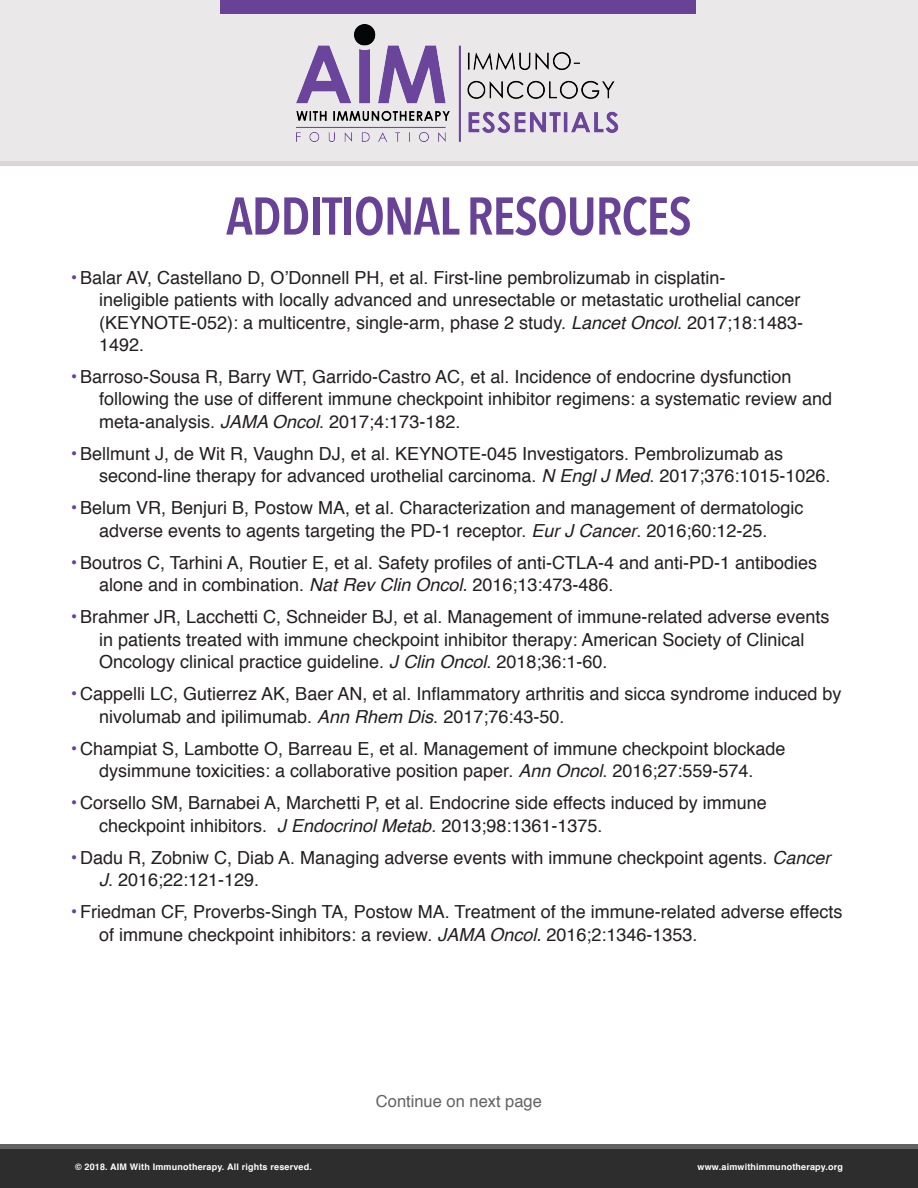
<style>
.page{position:relative;width:918px;height:1188px;background:#fff}
.page>*{position:absolute;margin:0;border:0;box-sizing:border-box;transform-origin:0 0}
.t1{font:600 52.5px "Avenir Next Condensed";letter-spacing:-.02em;color:#684297}
.t2{font:18px/22.5px "Helvetica";color:#231f20}
.t3{font:16.5px "Helvetica";color:#646363}
.t4{font:700 9px "Helvetica";letter-spacing:.02em;color:#fff}
.s1{font-size:18.75px;color:#684297}
.s2{font-style:italic}
</style>
<div class="page">
<div style="left:0;top:1149px;width:918px;height:39px;background:#2e2d2e"></div>
<div style="left:0;top:1144px;width:918px;height:5px;background:#646363"></div>
<div style="left:0;top:0;width:918px;height:161px;background:#eae8e8"></div>
<div style="left:0;top:161px;width:918px;height:5px;background:#d9d6d7"></div>
<img style="left:297px;top:25px;width:322px;height:117px">
<div style="left:221px;top:0;width:475px;height:14px;background:#684297"></div>
<p class="t1" style="left:226px;top:171px;width:467px">ADDITIONAL RESOURCES</p>
<p class="t2" style="left:99px;top:266px;width:706px;text-indent:-28px"><span class="s1">•</span> Balar AV, Castellano D, O’Donnell PH, et al. First-line pembrolizumab in cisplatin-<br>ineligible patients with locally advanced and unresectable or metastatic urothelial cancer (KEYNOTE-052): a multicentre, single-arm, phase 2 study. <span class="s2">Lancet Oncol</span>. 2017;18:1483- 1492.</p>
<p class="t2" style="left:99px;top:366px;width:734px;text-indent:-28px"><span class="s1">•</span> Barroso-Sousa R, Barry WT, Garrido-Castro AC, et al. Incidence of endocrine dysfunction following the use of different immune checkpoint inhibitor regimens: a systematic review and meta-analysis. <span class="s2">JAMA Oncol</span>. 2017;4:173-182.</p>
<p class="t2" style="left:99px;top:443px;width:733px;text-indent:-28px"><span class="s1">•</span> Bellmunt J, de Wit R, Vaughn DJ, et al. KEYNOTE-045 Investigators. Pembrolizumab as second-line therapy for advanced urothelial carcinoma. <span class="s2">N Engl J Med</span>. 2017;376:1015-1026.</p>
<p class="t2" style="left:71px;top:497px;width:734px;text-align:center"><span class="s1">•</span> Belum VR, Benjuri B, Postow MA, et al. Characterization and management of dermatologic adverse events to agents targeting the PD-1 receptor. <span class="s2">Eur J Cancer</span>. 2016;60:12-25.</p>
<p class="t2" style="left:99px;top:552px;width:720px;text-indent:-28px"><span class="s1">•</span> Boutros C, Tarhini A, Routier E, et al. Safety profiles of anti-CTLA-4 and anti-PD-1 antibodies alone and in combination. <span class="s2">Nat Rev Clin Oncol.</span> 2016;13:473-486.</p>
<p class="t2" style="left:99px;top:606px;width:732px;text-indent:-28px"><span class="s1">•</span> Brahmer JR, Lacchetti C, Schneider BJ, et al. Management of immune-related adverse events in patients treated with immune checkpoint inhibitor therapy: American Society of Clinical<br>Oncology clinical practice guideline. <span class="s2">J Clin Oncol</span>. 2018;36:1-60.</p>
<p class="t2" style="left:99px;top:683px;width:744px;text-indent:-28px"><span class="s1">•</span> Cappelli LC, Gutierrez AK, Baer AN, et al. Inflammatory arthritis and sicca syndrome induced by nivolumab and ipilimumab. <span class="s2">Ann Rhem Dis</span>. 2017;76:43-50.</p>
<p class="t2" style="left:71px;top:738px;width:716px;text-align:center"><span class="s1">•</span> Champiat S, Lambotte O, Barreau E, et al. Management of immune checkpoint blockade dysimmune toxicities: a collaborative position paper. <span class="s2">Ann Oncol</span>. 2016;27:559-574.</p>
<p class="t2" style="left:99px;top:792px;width:669px;text-indent:-28px"><span class="s1">•</span> Corsello SM, Barnabei A, Marchetti P, et al. Endocrine side effects induced by immune checkpoint inhibitors. <span class="s2">J Endocrinol Metab</span>. 2013;98:1361-1375.</p>
<p class="t2" style="left:99px;top:847px;width:733px;text-indent:-28px"><span class="s1">•</span> Dadu R, Zobniw C, Diab A. Managing adverse events with immune checkpoint agents. <span class="s2">Cancer<br>J</span>. 2016;22:121-129.</p>
<p class="t2" style="left:99px;top:901px;width:745px;text-indent:-28px"><span class="s1">•</span> Friedman CF, Proverbs-Singh TA, Postow MA. Treatment of the immune-related adverse effects of immune checkpoint inhibitors: a review. <span class="s2">JAMA Oncol.</span> 2016;2:1346-1353.</p>
<p class="t3" style="left:376px;top:1089px;width:168px">Continue on next page</p>
<p class="t4" style="left:75px;top:1159px;width:238px">© 2018. AIM With Immunotherapy. All rights reserved.</p>
<p class="t4" style="left:698px;top:1159px;width:147px">www.aimwithimmunotherapy.org</p>
</div>
